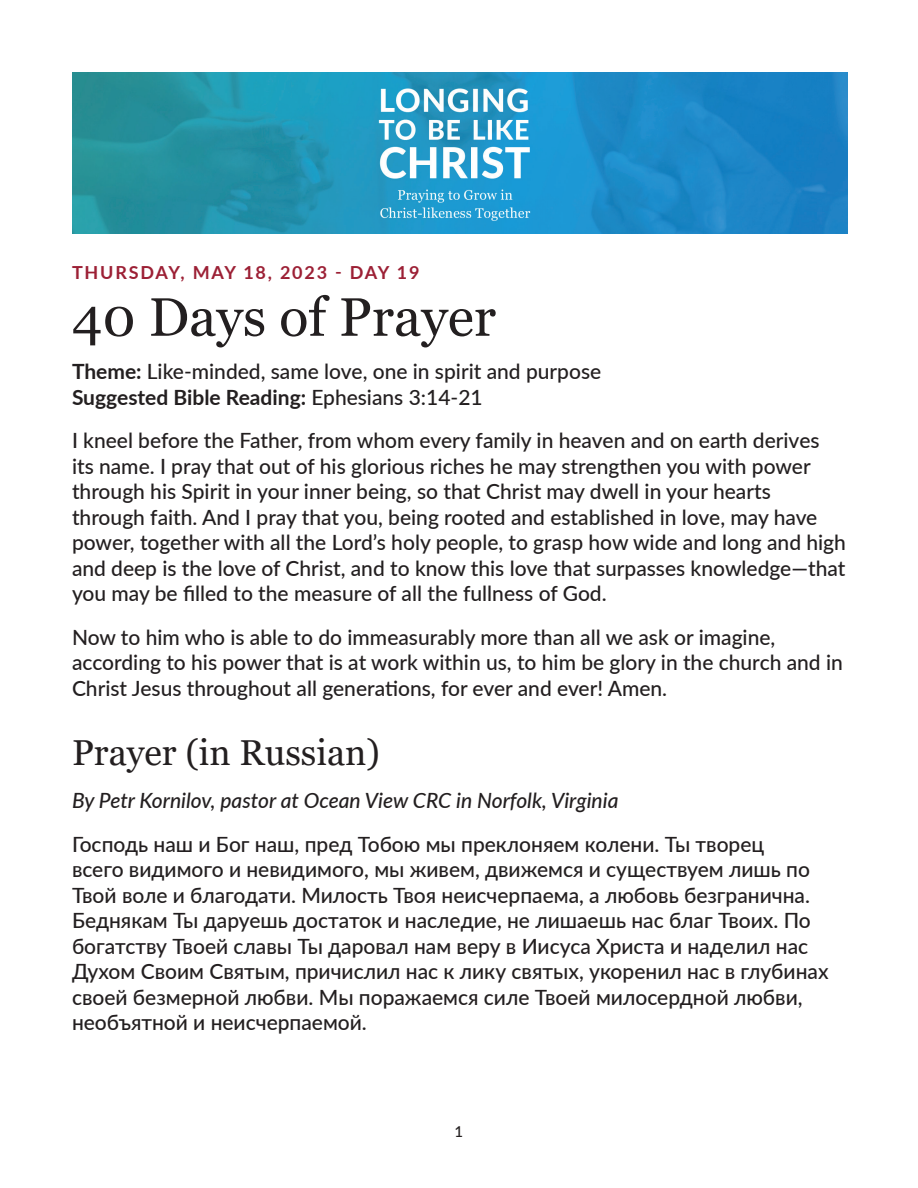
<style>
.page{position:relative;width:918px;height:1188px;background:#fff}
.page>*{position:absolute;margin:0;border:0;box-sizing:border-box;transform-origin:0 0}
.t1{font:54px "Georgia";color:#231f20}
.t2{font:36px "Georgia";color:#231f20}
.t3{font:500 21px/25.5px "Lato";color:#231f20}
.t4{font:italic 500 21px "Lato";color:#231f20}
.t5{font:700 18px "Lato";letter-spacing:.1em;color:#9c2035}
.t6{font:500 15px "Lato";color:#231f20}
.s1{font-weight:700}
</style>
<div class="page">
<img style="left:72px;top:72px;width:775px;height:162px">
<p class="t5" style="left:72px;top:259px;width:349px">THURSDAY, MAY 18, 2023 - DAY 19</p>
<h1 class="t1" style="left:72px;top:284px;width:426px">40 Days of Prayer</h1>
<p class="t3" style="left:72px;top:358px;width:531px"><span class="s1">Theme:</span> Like-minded, same love, one in spirit and purpose<br><span class="s1">Suggested Bible Reading:</span> Ephesians 3:14-21</p>
<p class="t3" style="left:72px;top:427px;width:776px">I kneel before the Father, from whom every family in heaven and on earth derives its name. I pray that out of his glorious riches he may strengthen you with power through his Spirit in your inner being, so that Christ may dwell in your hearts through faith. And I pray that you, being rooted and established in love, may have power, together with all the Lord’s holy people, to grasp how wide and long and high and deep is the love of Christ, and to know this love that surpasses knowledge—that you may be filled to the measure of all the fullness of God.</p>
<p class="t3" style="left:72px;top:623px;width:772px">Now to him who is able to do immeasurably more than all we ask or imagine, according to his power that is at work within us, to him be glory in the church and in<br>Christ Jesus throughout all generations, for ever and ever! Amen.</p>
<h2 class="t2" style="left:72px;top:731px;width:309px">Prayer (in Russian)</h2>
<p class="t4" style="left:72px;top:786px;width:548px">By Petr Kornilov, pastor at Ocean View CRC in Norfolk, Virginia</p>
<p class="t3" style="left:72px;top:830px;width:758px">Господь наш и Бог наш, пред Тобою мы преклоняем колени. Ты творец<br>всего видимого и невидимого, мы живем, движемся и существуем лишь по Твой воле и благодати. Милость Твоя неисчерпаема, а любовь безгранична.<br>Беднякам Ты даруешь достаток и наследие, не лишаешь нас благ Твоих. По богатству Твоей славы Ты даровал нам веру в Иисуса Христа и наделил нас Духом Своим Святым, причислил нас к лику святых, укоренил нас в глубинах своей безмерной любви. Мы поражаемся силе Твоей милосердной любви, необъятной и неисчерпаемой.</p>
<p class="t6" style="left:455px;top:1121px;width:10px">1</p>
</div>
